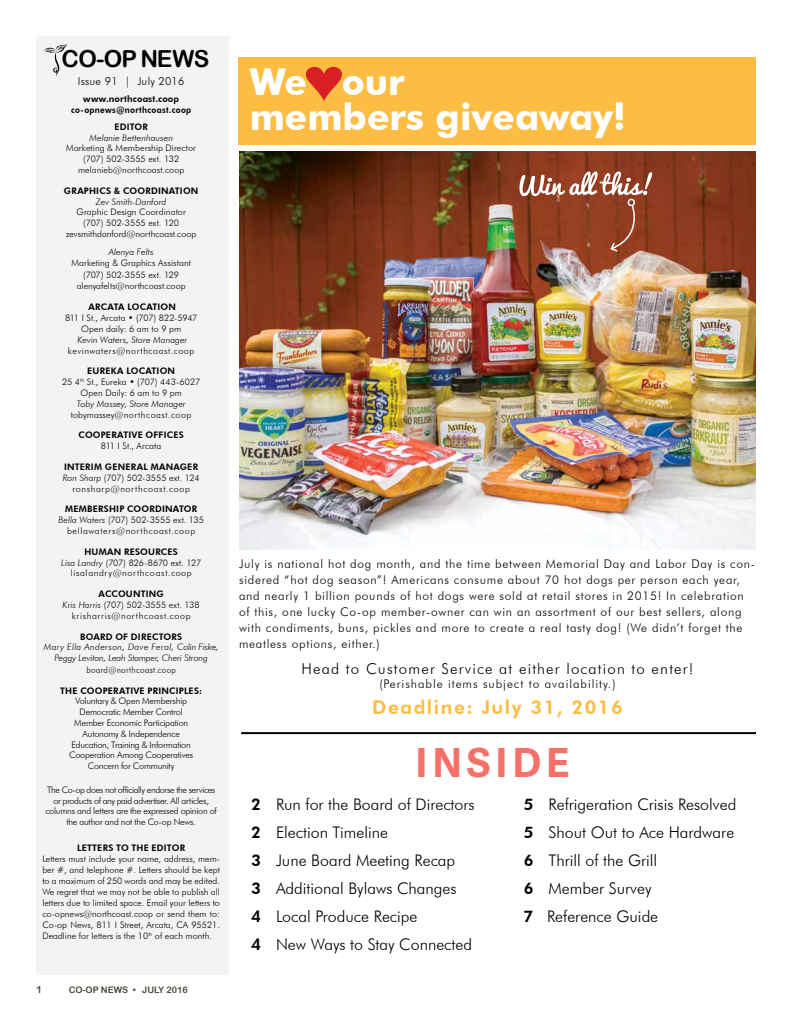
<style>
.page{position:relative;width:792px;height:1032px;background:#fff}
.page>*{position:absolute;margin:0;border:0;box-sizing:border-box;transform-origin:0 0}
.t1{font:700 40px "Adelle Sans";letter-spacing:.12em;color:#f37169}
.t2{font:700 37px/34.2px "Futura BT";color:#fff}
.t3{font:23.4px "Arial Rounded MT Bold";letter-spacing:-.04em;color:#000}
.t4{font:800 19px "Futura BT";letter-spacing:.08em;color:#fdbd43}
.t5{font:300 16px/28px "Futura BT";color:#000}
.t6{font:300 15px "Futura BT";letter-spacing:.08em;color:#000}
.t7{font:300 12px/16px "Futura BT";letter-spacing:.06em;color:#000}
.t8{font:300 12px "Futura BT";letter-spacing:.08em;color:#000}
.t9{font:300 11px "Futura BT";letter-spacing:.02em;color:#000}
.t10{font:10px "Arial Rounded MT Bold";color:#494a3e}
.t11{font:300 9px/10.8px "Futura BT";color:#000;text-align:center}
.t12{font:300 9px/10.8px "Futura BT";letter-spacing:.065em;color:#000;text-align:center}
.t13{font:300 9px/10.8px "Futura BT";letter-spacing:-.02em;color:#000;text-align:center}
.t14{font:italic 300 9px/10.8px "Futura BT";color:#000;text-align:center}
.t15{font:300 9px/10.8px "Futura BT";letter-spacing:-.03em;color:#000;text-align:center}
.t16{font:800 9px "Futura BT";letter-spacing:.02em;color:#000}
.t17{font:800 9px/10.8px "Futura BT";letter-spacing:.04em;color:#000;text-align:center}
.t18{font:300 9px "Futura BT";letter-spacing:.06em;color:#000}
.t19{font:300 9px "Futura BT";letter-spacing:.055em;color:#000}
.t20{font:300 9px "Futura BT";letter-spacing:.04em;color:#000;scale:.9 1}
.t21{font:9px "Arial Rounded MT Bold";color:#494a3e}
.s1{font-weight:800}
.s2{font-style:italic}
</style>
<div class="page">
<div style="left:36px;top:36px;width:193px;height:939px;background:#f3f3f3"></div>
<svg style="left:43px;top:44px;width:165px;height:32px"></svg>
<hr style="left:241px;top:732px;width:515px;height:2px;background:#000">
<div style="left:239px;top:58px;width:517px;height:87px;background:#fdbd43"></div>
<img style="left:239px;top:152px;width:517px;height:397px">
<svg style="left:519px;top:171px;width:133px;height:82px;background:#9e553b"></svg>
<svg style="left:306px;top:67px;width:36px;height:34px"></svg>
<h3 class="t3" style="left:61px;top:45px;width:149px">CO-OP NEWS</h3>
<p class="t9" style="left:78px;top:75px;width:108px">Issue 91 | July 2016</p>
<p class="t17" style="left:71px;top:94px;width:122px">www.northcoast.coop co-opnews@northcoast.coop</p>
<p class="t16" style="left:114px;top:121px;width:35px">EDITOR</p>
<p class="t14" style="left:89px;top:132px;width:85px">Melanie Bettenhausen</p>
<p class="t11" style="left:66px;top:143px;width:131px">Marketing &amp; Membership Director (707) 502-3555 ext. 132 melanieb@northcoast.coop</p>
<p class="t16" style="left:64px;top:185px;width:136px">GRAPHICS &amp; COORDINATION</p>
<p class="t14" style="left:96px;top:196px;width:72px">Zev Smith-Danford</p>
<p class="t11" style="left:66px;top:207px;width:132px">Graphic Design Coordinator (707) 502-3555 ext. 120 zevsmithdanford@northcoast.coop</p>
<p class="t14" style="left:109px;top:246px;width:47px">Alenya Felts</p>
<p class="t11" style="left:71px;top:256px;width:121px;line-height:12.4px">Marketing &amp; Graphics Assistant (707) 502-3555 ext. 129</p>
<p class="t11" style="left:77px;top:280px;width:110px">alenyafelts@northcoast.coop</p>
<p class="t16" style="left:89px;top:302px;width:89px">ARCATA LOCATION</p>
<p class="t11" style="left:65px;top:312px;width:134px">811 I St., Arcata • (707) 822-5947<br>Open daily: 6 am to 9 pm</p>
<p class="t14" style="left:78px;top:334px;width:111px">Kevin Waters, Store Manager</p>
<p class="t18" style="left:68px;top:345px;width:128px">kevinwaters@northcoast.coop</p>
<p class="t11" style="left:62px;top:366px;width:140px"><span class="s1">EUREKA LOCATION<br></span>25 4<sup>th</sup> St., Eureka • (707) 443-6027<br>Open Daily: 6 am to 9 pm</p>
<p class="t14" style="left:77px;top:398px;width:111px">Toby Massey, Store Manager</p>
<p class="t19" style="left:71px;top:409px;width:122px">tobymassey@northcoast.coop</p>
<p class="t16" style="left:78px;top:430px;width:107px">COOPERATIVE OFFICES</p>
<p class="t11" style="left:101px;top:440px;width:62px">811 I St., Arcata</p>
<p class="t12" style="left:63px;top:461px;width:138px"><span class="s1">INTERIM GENERAL MANAGER<br></span><span class="s2">Ron Sharp</span> (707) 502-3555 ext. 124 ronsharp@northcoast.coop</p>
<p class="t12" style="left:58px;top:504px;width:147px"><span class="s1">MEMBERSHIP COORDINATOR<br></span><span class="s2">Bella Waters</span> (707) 502-3555 ext. 135 bellawaters@northcoast.coop</p>
<p class="t12" style="left:61px;top:546px;width:142px"><span class="s1">HUMAN RESOURCES<br></span><span class="s2">Lisa Landry</span> (707) 826-8670 ext. 127 lisalandry@northcoast.coop</p>
<p class="t12" style="left:63px;top:588px;width:139px"><span class="s1">ACCOUNTING<br></span><span class="s2">Kris Harris</span> (707) 502-3555 ext. 138 krisharris@northcoast.coop</p>
<p class="t16" style="left:80px;top:631px;width:103px">BOARD OF DIRECTORS</p>
<p class="t14" style="left:44px;top:642px;width:176px">Mary Ella Anderson, Dave Feral, Colin Fiske,<br>Peggy Leviton, Leah Stamper, Cheri Strong</p>
<p class="t20" style="left:86px;top:664px;width:101px">board@northcoast.coop</p>
<p class="t16" style="left:60px;top:685px;width:143px">THE COOPERATIVE PRINCIPLES:</p>
<p class="t13" style="left:69px;top:696px;width:126px">Voluntary &amp; Open Membership<br>Democratic Member Control<br>Member Economic Participation<br>Autonomy &amp; Independence<br>Education, Training &amp; Information<br>Cooperation Among Cooperatives<br>Concern for Community</p>
<p class="t15" style="left:45px;top:784px;width:173px">The Co-op does not officially endorse the services or products of any paid advertiser. All articles, columns and letters are the expressed opinion of the author and not the Co-op News.</p>
<p class="t16" style="left:77px;top:842px;width:109px">LETTERS TO THE EDITOR</p>
<p class="t11" style="left:42px;top:853px;width:179px;text-align:justify">Letters must include your name, address, mem&shy;ber #, and telephone #. Letters should be kept to a maximum of 250 words and may be edited.<br>We regret that we may not be able to publish all letters due to limited space. Email your letters to co-opnews@northcoast.coop or send them to:<br>Co-op News, 811 I Street, Arcata, CA 95521.<br>Deadline for letters is the 10<sup>th</sup> of each month.</p>
<p class="t10" style="left:36px;top:984px;width:7px">1</p>
<p class="t21" style="left:69px;top:984px;width:120px">CO-OP NEWS • JULY 2016</p>
<h2 class="t2" style="left:250px;top:65px;width:378px">We our<br>members giveaway!</h2>
<p class="t7" style="left:239px;top:555px;width:518px">July is national hot dog month, and the time between Memorial Day and Labor Day is con&shy;sidered “hot dog season”! Americans consume about 70 hot dogs per person each year, and nearly 1 billion pounds of hot dogs were sold at retail stores in 2015! In celebration of this, one lucky Co-op member-owner can win an assortment of our best sellers, along with condiments, buns, pickles and more to create a real tasty dog! (We didn’t forget the meatless options, either.)</p>
<h3 class="t6" style="left:302px;top:659px;width:393px">Head to Customer Service at either location to enter!</h3>
<h3 class="t8" style="left:379px;top:676px;width:238px">(Perishable items subject to availability.)</h3>
<h3 class="t4" style="left:372px;top:696px;width:252px">Deadline: July 31, 2016</h3>
<h1 class="t1" style="left:415px;top:733px;width:156px">INSIDE</h1>
<h3 class="t5" style="left:251px;top:790px;width:225px"><span class="s1">2</span> Run for the Board of Directors<br><span class="s1">2</span> Election Timeline<br><span class="s1">3</span> June Board Meeting Recap<br><span class="s1">3</span> Additional Bylaws Changes<br><span class="s1">4</span> Local Produce Recipe<br><span class="s1">4</span> New Ways to Stay Connected</h3>
<h3 class="t5" style="left:523px;top:790px;width:214px"><span class="s1">5</span> Refrigeration Crisis Resolved<br><span class="s1">5</span> Shout Out to Ace Hardware<br><span class="s1">6</span> Thrill of the Grill<br><span class="s1">6</span> Member Survey<br><span class="s1">7</span> Reference Guide</h3>
</div>
